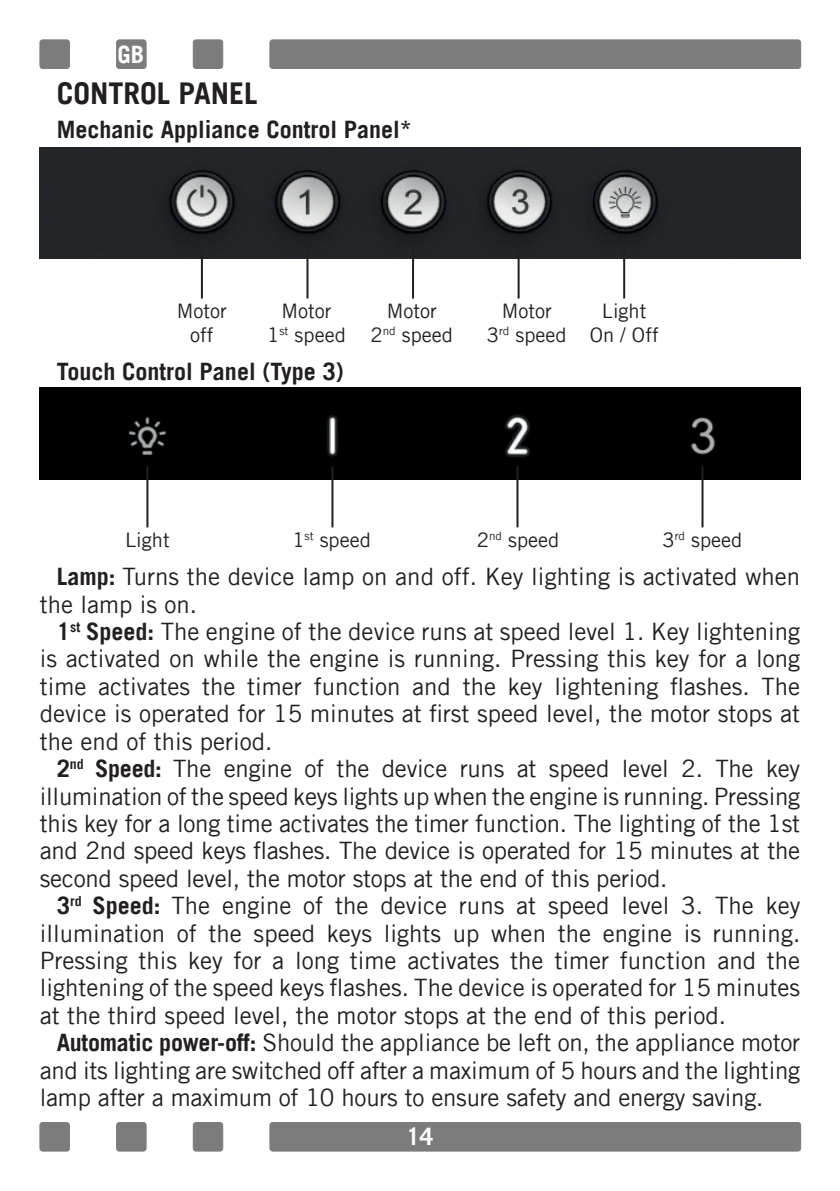
<style>
.page{position:relative;width:840px;height:1191px;background:#fff}
.page>*{position:absolute;margin:0;border:0;box-sizing:border-box;transform-origin:0 0}
.t1{font:700 30px "Trade Gothic";color:#231f20}
.t2{font:24px/27.4px "Trade Gothic";color:#231f20;text-align:justify}
.t3{font:700 24px "Trade Gothic";color:#231f20}
.t4{font:700 24px "Trade Gothic";color:#fff}
.t5{font:20px "Trade Gothic";color:#231f20}
.s1{font-weight:700}
</style>
<div class="page">
<div style="left:270px;top:40px;width:530px;height:28px;background:#7d7c7c;border-radius:3px"></div>
<div style="left:269px;top:40px;width:531px;height:29px;border:1px solid #7d7c7c;border-radius:3px"></div>
<div style="left:40px;top:40px;width:29px;height:28px;background:#7d7c7c;border-radius:3px"></div>
<div style="left:40px;top:40px;width:30px;height:29px;border:1px solid #7d7c7c;border-radius:3px"></div>
<div style="left:193px;top:40px;width:29px;height:28px;background:#7d7c7c;border-radius:3px"></div>
<div style="left:193px;top:40px;width:30px;height:29px;border:1px solid #7d7c7c;border-radius:3px"></div>
<div style="left:116px;top:40px;width:30px;height:28px;background:#7d7c7c;border-radius:3px"></div>
<div style="left:116px;top:40px;width:30px;height:29px;border:1px solid #7d7c7c;border-radius:3px"></div>
<div style="left:270px;top:1122px;width:530px;height:29px;background:#7d7c7c;border-radius:3px"></div>
<div style="left:269px;top:1122px;width:531px;height:29px;border:1px solid #7d7c7c;border-radius:3px"></div>
<div style="left:40px;top:1122px;width:29px;height:29px;background:#7d7c7c;border-radius:3px"></div>
<div style="left:40px;top:1122px;width:30px;height:29px;border:1px solid #7d7c7c;border-radius:3px"></div>
<div style="left:193px;top:1122px;width:29px;height:29px;background:#7d7c7c;border-radius:3px"></div>
<div style="left:193px;top:1122px;width:30px;height:29px;border:1px solid #7d7c7c;border-radius:3px"></div>
<div style="left:116px;top:1122px;width:30px;height:29px;background:#7d7c7c;border-radius:3px"></div>
<div style="left:116px;top:1122px;width:30px;height:29px;border:1px solid #7d7c7c;border-radius:3px"></div>
<img style="left:40px;top:148px;width:760px;height:110px">
<hr style="left:201px;top:237px;width:2px;height:61px;background:#231f20">
<hr style="left:306px;top:237px;width:2px;height:61px;background:#231f20">
<hr style="left:412px;top:237px;width:2px;height:61px;background:#231f20">
<hr style="left:517px;top:237px;width:2px;height:61px;background:#231f20">
<hr style="left:622px;top:237px;width:2px;height:61px;background:#231f20">
<div style="left:40px;top:387px;width:759px;height:92px;background:#000001"></div>
<hr style="left:146px;top:466px;width:2px;height:61px;background:#231f20">
<hr style="left:331px;top:466px;width:2px;height:61px;background:#231f20">
<hr style="left:516px;top:466px;width:2px;height:61px;background:#231f20">
<hr style="left:701px;top:466px;width:2px;height:61px;background:#231f20">
<p class="t4" style="left:117px;top:40px;width:28px">GB</p>
<p class="t1" style="left:57px;top:75px;width:202px">CONTROL PANEL</p>
<p class="t3" style="left:57px;top:115px;width:356px">Mechanic Appliance Control Panel*</p>
<p class="t5" style="left:177px;top:299px;width:51px">Motor</p>
<p class="t5" style="left:190px;top:323px;width:25px">off</p>
<p class="t5" style="left:281px;top:299px;width:51px">Motor</p>
<p class="t5" style="left:267px;top:323px;width:80px">1<sup>st</sup> speed</p>
<p class="t3" style="left:57px;top:356px;width:288px">Touch Control Panel (Type 3)</p>
<p class="t5" style="left:386px;top:299px;width:51px">Motor</p>
<p class="t5" style="left:370px;top:323px;width:84px">2<sup>nd</sup> speed</p>
<p class="t5" style="left:501px;top:299px;width:51px">Motor</p>
<p class="t5" style="left:486px;top:323px;width:81px">3<sup>rd</sup> speed</p>
<p class="t5" style="left:601px;top:299px;width:46px">Light</p>
<p class="t5" style="left:589px;top:323px;width:70px">On / Off</p>
<p class="t5" style="left:125px;top:527px;width:46px">Light</p>
<p class="t5" style="left:292px;top:527px;width:80px">1<sup>st</sup> speed</p>
<p class="t5" style="left:476px;top:527px;width:84px">2<sup>nd</sup> speed</p>
<p class="t5" style="left:662px;top:527px;width:81px">3<sup>rd</sup> speed</p>
<p class="t2" style="left:40px;top:563px;width:761px;text-indent:17px"><span class="s1">Lamp:</span> Turns the device lamp on and off. Key lighting is activated when the lamp is on.</p>
<p class="t2" style="left:40px;top:617px;width:761px;text-indent:17px"><span class="s1">1</span><sup>st</sup> <span class="s1">Speed:</span> The engine of the device runs at speed level 1. Key lightening is activated on while the engine is running. Pressing this key for a long time activates the timer function and the key lightening flashes. The device is operated for 15 minutes at first speed level, the motor stops at the end of this period.</p>
<p class="t2" style="left:40px;top:754px;width:761px;text-indent:17px"><span class="s1">2</span><sup>nd</sup> <span class="s1">Speed:</span> The engine of the device runs at speed level 2. The key illumination of the speed keys lights up when the engine is running. Pressing this key for a long time activates the timer function. The lighting of the 1st and 2nd speed keys flashes. The device is operated for 15 minutes at the second speed level, the motor stops at the end of this period.</p>
<p class="t2" style="left:40px;top:891px;width:761px;text-indent:17px"><span class="s1">3</span><sup>rd</sup> <span class="s1">Speed:</span> The engine of the device runs at speed level 3. The key illumination of the speed keys lights up when the engine is running.<br>Pressing this key for a long time activates the timer function and the lightening of the speed keys flashes. The device is operated for 15 minutes at the third speed level, the motor stops at the end of this period.</p>
<p class="t2" style="left:40px;top:1028px;width:761px;text-indent:17px"><span class="s1">Automatic power-off:</span> Should the appliance be left on, the appliance motor and its lighting are switched off after a maximum of 5 hours and the lighting lamp after a maximum of 10 hours to ensure safety and energy saving.</p>
<p class="t4" style="left:406px;top:1122px;width:28px">14</p>
</div>
